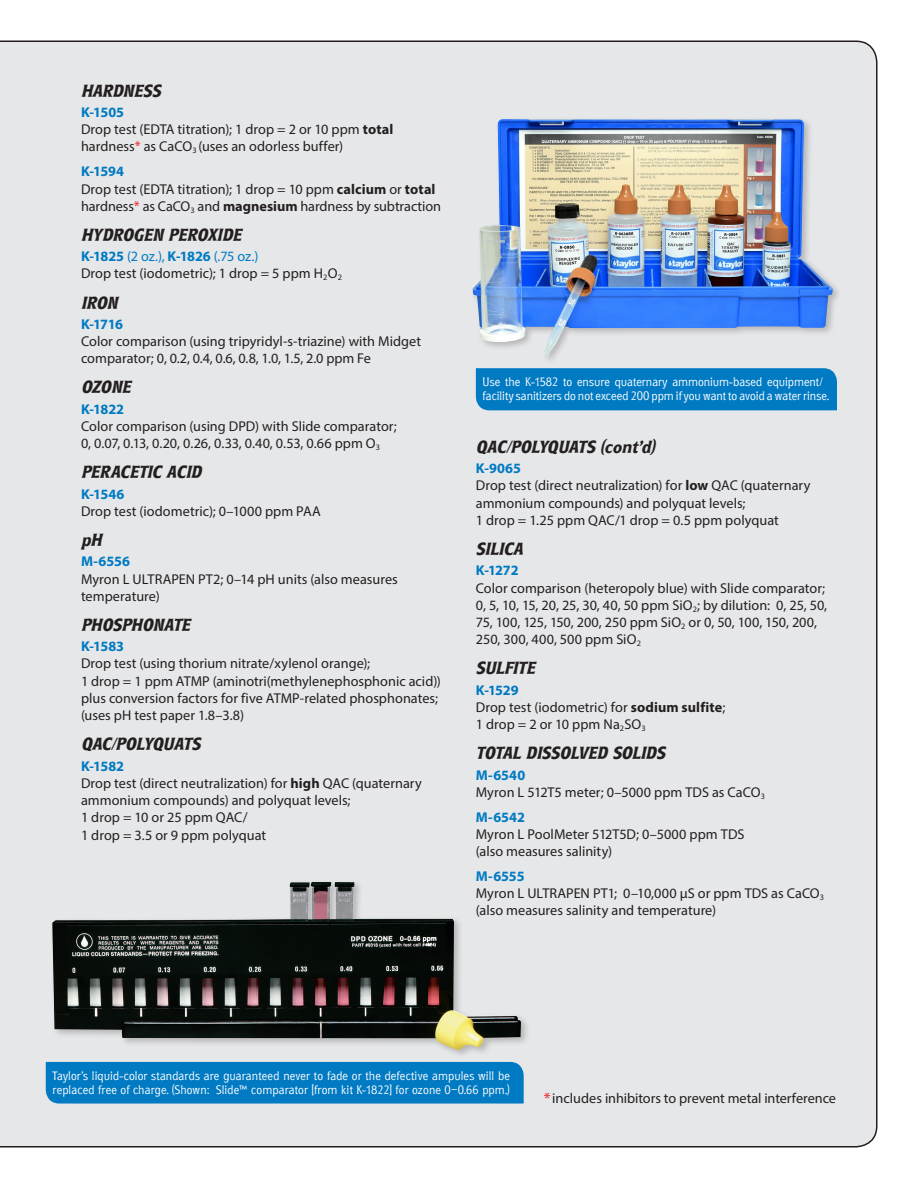
<style>
.page{position:relative;width:918px;height:1188px;background:#fff}
.page>*{position:absolute;margin:0;border:0;box-sizing:border-box;transform-origin:0 0}
.Subhead-Test_Type{font:italic 800 17.25px "Rynders";color:#231f20}
.Kit_Description{font:14.25px/17.2px "Myriad Pro";color:#231f20}
.Kit_Number{font:700 14.25px "Myriad Pro";letter-spacing:-.005em;color:#007ac2}
.Kit_Number-2{font:14.25px "Myriad Pro";color:#007ac2}
.Captions_Description{font:300 12px/14.2px "Rynders";letter-spacing:.005em;color:#fff}
.s1{font-weight:700}
.s2{color:#ee1d23}
.s3{font-size:16.5px;color:#ee1d23}
</style>
<div class="page">
<div style="left:0;top:40px;width:878px;height:1108px;background:#e6e7e9"></div>
<div style="left:46px;top:1062px;width:478px;height:42px;background:#007ac2"></div>
<div style="left:476px;top:368px;width:361px;height:42px;background:#007ac2"></div>
<div style="left:50px;top:879px;width:480px;height:180px;background:#e6e7e9"></div>
<img style="left:52px;top:882px;width:469px;height:168px">
<div style="left:470px;top:116px;width:372px;height:249px;background:#e6e7e9"></div>
<img style="left:472px;top:119px;width:361px;height:237px">
<p class="Subhead-Test_Type" style="left:81px;top:81px;width:81px">HARDNESS</p>
<p class="Kit_Number" style="left:81px;top:103px;width:45px">K-1505</p>
<p class="Kit_Description" style="left:81px;top:121px;width:314px">Drop test (EDTA titration); 1 drop = 2 or 10 ppm <span class="s1">total </span>hardness<span class="s2">*</span> as CaCO<sub>3</sub> (uses an odorless buffer)</p>
<p class="Kit_Number" style="left:81px;top:162px;width:45px">K-1594</p>
<p class="Kit_Description" style="left:81px;top:180px;width:362px">Drop test (EDTA titration); 1 drop = 10 ppm <span class="s1">calcium</span> or <span class="s1">total </span>hardness<span class="s2">*</span> as CaCO<sub>3</sub> and <span class="s1">magnesium</span> hardness by subtraction</p>
<p class="Subhead-Test_Type" style="left:81px;top:225px;width:162px">HYDROGEN PEROXIDE</p>
<p class="Kit_Number-2" style="left:81px;top:248px;width:179px"><span class="s1">K-1825</span> (2 oz.), <span class="s1">K-1826</span> (.75 oz.)</p>
<p class="Kit_Description" style="left:81px;top:265px;width:262px">Drop test (iodometric); 1 drop = 5 ppm H<sub>2</sub>O<sub>2</sub></p>
<p class="Subhead-Test_Type" style="left:81px;top:293px;width:38px">IRON</p>
<p class="Kit_Number" style="left:81px;top:315px;width:44px">K-1716</p>
<p class="Kit_Description" style="left:81px;top:332px;width:342px">Color comparison (using tripyridyl-s-triazine) with Midget comparator; 0, 0.2, 0.4, 0.6, 0.8, 1.0, 1.5, 2.0 ppm Fe</p>
<p class="Subhead-Test_Type" style="left:81px;top:378px;width:51px">OZONE</p>
<p class="Kit_Number" style="left:81px;top:400px;width:45px">K-1822</p>
<p class="Kit_Description" style="left:81px;top:417px;width:317px">Color comparison (using DPD) with Slide comparator;<br>0, 0.07, 0.13, 0.20, 0.26, 0.33, 0.40, 0.53, 0.66 ppm O<sub>3</sub></p>
<p class="Subhead-Test_Type" style="left:81px;top:463px;width:122px">PERACETIC ACID</p>
<p class="Kit_Number" style="left:81px;top:485px;width:45px">K-1546</p>
<p class="Kit_Description" style="left:81px;top:502px;width:241px">Drop test (iodometric); 0–1000 ppm PAA</p>
<p class="Subhead-Test_Type" style="left:81px;top:530px;width:22px">pH</p>
<p class="Kit_Number" style="left:81px;top:552px;width:50px">M-6556</p>
<p class="Kit_Description" style="left:81px;top:570px;width:318px">Myron L ULTRAPEN PT2; 0–14 pH units (also measures temperature)</p>
<p class="Subhead-Test_Type" style="left:81px;top:615px;width:111px">PHOSPHONATE</p>
<p class="Kit_Number" style="left:81px;top:637px;width:45px">K-1583</p>
<p class="Kit_Description" style="left:81px;top:655px;width:361px">Drop test (using thorium nitrate/xylenol orange);<br>1 drop = 1 ppm ATMP (aminotri(methylenephosphonic acid)) plus conversion factors for five ATMP-related phosphonates; (uses pH test paper 1.8–3.8)</p>
<p class="Subhead-Test_Type" style="left:81px;top:735px;width:121px">QAC/POLYQUATS</p>
<p class="Kit_Number" style="left:81px;top:756px;width:45px">K-1582</p>
<p class="Kit_Description" style="left:81px;top:774px;width:342px">Drop test (direct neutralization) for <span class="s1">high</span> QAC (quaternary ammonium compounds) and polyquat levels;<br>1 drop = 10 or 25 ppm QAC/<br>1 drop = 3.5 or 9 ppm polyquat</p>
<p class="Captions_Description" style="left:483px;top:375px;width:348px">Use the K-1582 to ensure quaternary ammonium-based equipment/ facility sanitizers do not exceed 200 ppm if you want to avoid a water rinse.</p>
<p class="Subhead-Test_Type" style="left:476px;top:437px;width:180px">QAC/POLYQUATS (cont’d)</p>
<p class="Kit_Number" style="left:476px;top:459px;width:47px">K-9065</p>
<p class="Kit_Description" style="left:476px;top:477px;width:336px">Drop test (direct neutralization) for <span class="s1">low</span> QAC (quaternary ammonium compounds) and polyquat levels;<br>1 drop = 1.25 ppm QAC/1 drop = 0.5 ppm polyquat</p>
<p class="Subhead-Test_Type" style="left:476px;top:539px;width:49px">SILICA</p>
<p class="Kit_Number" style="left:476px;top:561px;width:44px">K-1272</p>
<p class="Kit_Description" style="left:476px;top:579px;width:353px">Color comparison (heteropoly blue) with Slide comparator; 0, 5, 10, 15, 20, 25, 30, 40, 50 ppm SiO<sub>2</sub>; by dilution: 0, 25, 50, 75, 100, 125, 150, 200, 250 ppm SiO<sub>2</sub> or 0, 50, 100, 150, 200, 250, 300, 400, 500 ppm SiO<sub>2</sub></p>
<p class="Subhead-Test_Type" style="left:476px;top:659px;width:61px">SULFITE</p>
<p class="Kit_Number" style="left:476px;top:681px;width:44px">K-1529</p>
<p class="Kit_Description" style="left:476px;top:698px;width:251px">Drop test (iodometric) for <span class="s1">sodium sulfite</span>;<br>1 drop = 2 or 10 ppm Na<sub>2</sub>SO<sub>3</sub></p>
<p class="Subhead-Test_Type" style="left:476px;top:744px;width:191px">TOTAL DISSOLVED SOLIDS</p>
<p class="Kit_Number" style="left:476px;top:765px;width:51px">M-6540</p>
<p class="Kit_Description" style="left:476px;top:783px;width:291px">Myron L 512T5 meter; 0–5000 ppm TDS as CaCO<sub>3</sub></p>
<p class="Kit_Number" style="left:476px;top:808px;width:51px">M-6542</p>
<p class="Kit_Description" style="left:476px;top:825px;width:270px">Myron L PoolMeter 512T5D; 0–5000 ppm TDS (also measures salinity)</p>
<p class="Kit_Number" style="left:476px;top:867px;width:50px">M-6555</p>
<p class="Kit_Description" style="left:476px;top:885px;width:350px">Myron L ULTRAPEN PT1; 0–10,000 µS or ppm TDS as CaCO<sub>3 </sub>(also measures salinity and temperature)</p>
<p class="Captions_Description" style="left:53px;top:1068px;width:459px">Taylor’s liquid-color standards are guaranteed never to fade or the defective ampules will be replaced free of charge. (Shown: Slide™ comparator [from kit K-1822] for ozone 0–0.66 ppm.)</p>
<p class="Kit_Description" style="left:544px;top:1089px;width:294px"><span class="s3">*</span>includes inhibitors to prevent metal interference</p>
</div>
